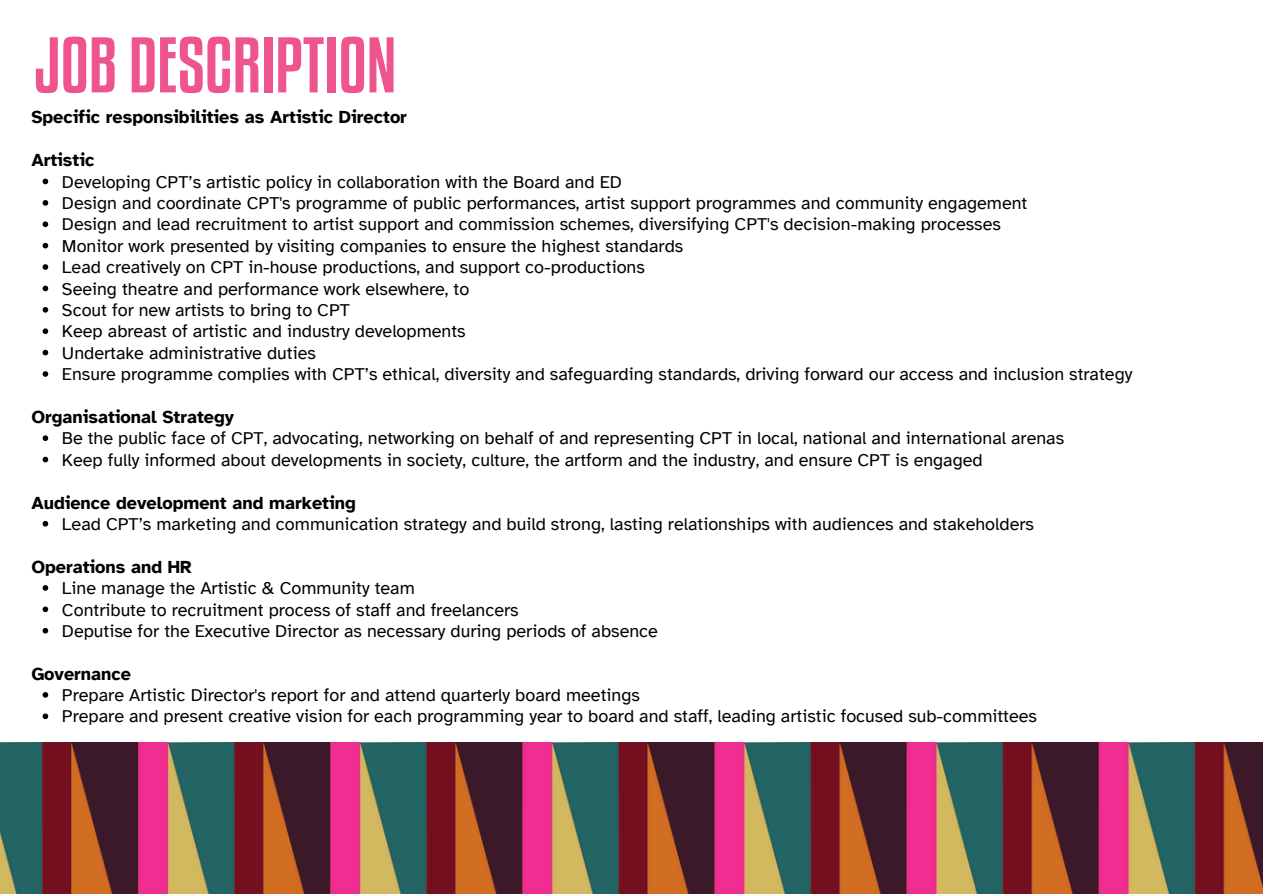
<style>
.page{position:relative;width:1263px;height:894px;background:#fff}
.page>*{position:absolute;margin:0;border:0;box-sizing:border-box;transform-origin:0 0}
.t1{font:69.75px "Kenyan Coffee Rg";color:#ee558e}
.t2{font:18px "Atkinson Hyperlegible";color:#000}
.t3{font:700 18px "Atkinson Hyperlegible";color:#000}
</style>
<div class="page">
<img style="left:0;top:742px;width:1263px;height:151px">
<svg style="left:43px;top:179px;width:5px;height:5px"></svg>
<svg style="left:43px;top:200px;width:5px;height:6px"></svg>
<svg style="left:43px;top:221px;width:5px;height:6px"></svg>
<svg style="left:43px;top:243px;width:5px;height:5px"></svg>
<svg style="left:43px;top:264px;width:5px;height:6px"></svg>
<svg style="left:43px;top:285px;width:5px;height:6px"></svg>
<svg style="left:43px;top:307px;width:5px;height:5px"></svg>
<svg style="left:43px;top:328px;width:5px;height:6px"></svg>
<svg style="left:43px;top:350px;width:5px;height:5px"></svg>
<svg style="left:43px;top:371px;width:5px;height:6px"></svg>
<svg style="left:43px;top:435px;width:5px;height:6px"></svg>
<svg style="left:43px;top:456px;width:5px;height:6px"></svg>
<svg style="left:43px;top:521px;width:5px;height:5px"></svg>
<svg style="left:43px;top:585px;width:5px;height:5px"></svg>
<svg style="left:43px;top:606px;width:5px;height:6px"></svg>
<svg style="left:43px;top:627px;width:5px;height:6px"></svg>
<svg style="left:43px;top:692px;width:5px;height:5px"></svg>
<svg style="left:43px;top:713px;width:5px;height:6px"></svg>
<h2 class="t1" style="left:35px;top:23px;width:363px">JOB DESCRIPTION</h2>
<h2 class="t3" style="left:31px;top:106px;width:377px">Specific responsibilities as Artistic Director</h2>
<p class="t3" style="left:31px;top:149px;width:65px">Artistic</p>
<p class="t2" style="left:62px;top:170px;width:561px">Developing CPT’s artistic policy in collaboration with the Board and ED</p>
<p class="t2" style="left:62px;top:192px;width:967px">Design and coordinate CPT's programme of public performances, artist support programmes and community engagement</p>
<p class="t2" style="left:62px;top:213px;width:940px">Design and lead recruitment to artist support and commission schemes, diversifying CPT's decision-making processes</p>
<p class="t2" style="left:62px;top:235px;width:623px">Monitor work presented by visiting companies to ensure the highest standards</p>
<p class="t2" style="left:62px;top:256px;width:584px">Lead creatively on CPT in-house productions, and support co-productions</p>
<p class="t2" style="left:62px;top:277px;width:409px">Seeing theatre and performance work elsewhere, to</p>
<p class="t2" style="left:62px;top:299px;width:290px">Scout for new artists to bring to CPT</p>
<p class="t2" style="left:62px;top:320px;width:405px">Keep abreast of artistic and industry developments</p>
<p class="t2" style="left:62px;top:341px;width:255px">Undertake administrative duties</p>
<h2 class="t2" style="left:62px;top:363px;width:1072px">Ensure programme complies with CPT’s ethical, diversity and safeguarding standards, driving forward our access and inclusion strategy</h2>
<p class="t3" style="left:31px;top:406px;width:204px">Organisational Strategy</p>
<p class="t2" style="left:62px;top:427px;width:1004px">Be the public face of CPT, advocating, networking on behalf of and representing CPT in local, national and international arenas</p>
<h2 class="t2" style="left:62px;top:448px;width:922px">Keep fully informed about developments in society, culture, the artform and the industry, and ensure CPT is engaged</h2>
<p class="t3" style="left:31px;top:491px;width:326px">Audience development and marketing</p>
<h2 class="t2" style="left:62px;top:512px;width:973px">Lead CPT’s marketing and communication strategy and build strong, lasting relationships with audiences and stakeholders</h2>
<p class="t3" style="left:31px;top:555px;width:162px">Operations and HR</p>
<p class="t2" style="left:62px;top:577px;width:354px">Line manage the Artistic &amp; Community team</p>
<p class="t2" style="left:62px;top:598px;width:458px">Contribute to recruitment process of staff and freelancers</p>
<h2 class="t2" style="left:62px;top:619px;width:597px">Deputise for the Executive Director as necessary during periods of absence</h2>
<p class="t3" style="left:31px;top:662px;width:101px">Governance</p>
<p class="t2" style="left:62px;top:683px;width:579px">Prepare Artistic Director's report for and attend quarterly board meetings</p>
<p class="t2" style="left:62px;top:705px;width:977px">Prepare and present creative vision for each programming year to board and staff, leading artistic focused sub-committees</p>
</div>
